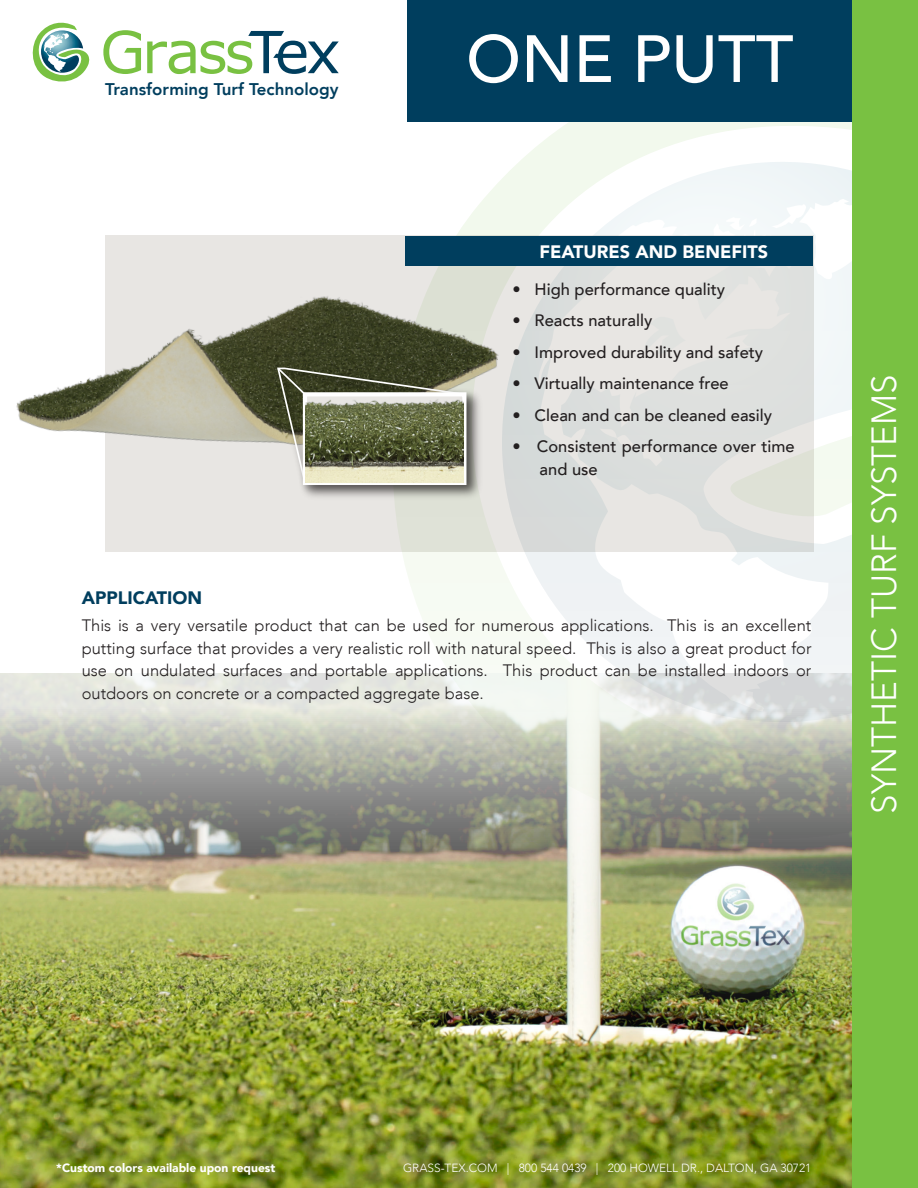
<style>
.page{position:relative;width:918px;height:1188px;background:#fff}
.page>*{position:absolute;margin:0;border:0;box-sizing:border-box;transform-origin:0 0}
.t1{font:500 66px "Avenir LT";color:#fff}
.t2{font:300 34.95px "Avenir LT";color:#fff}
.t3{font:900 18px "Avenir LT";color:#fff}
.t4{font:900 18px "Avenir LT";color:#003e5e}
.t5{font:800 16.95px "Avenir LT";color:#003e5e}
.t6{font:300 16.5px/22.5px "Avenir LT";color:#231f20;text-align:justify}
.t7{font:500 16.5px/22.5px "Avenir LT";color:#231f20}
.t8{font:900 12px "Avenir LT";color:#fff}
.t9{font:300 11.85px "Avenir LT";color:#fff}
</style>
<div class="page">
<img style="left:0;top:674px;width:852px;height:514px">
<svg style="left:393px;top:60px;width:459px;height:779px"></svg>
<svg style="left:32px;top:22px;width:58px;height:60px"></svg>
<svg style="left:103px;top:30px;width:38px;height:44px"></svg>
<svg style="left:147px;top:31px;width:192px;height:43px"></svg>
<div style="left:105px;top:236px;width:708px;height:316px;background:linear-gradient(to right,#e9e6e2,#dfe0dd)"></div>
<div style="left:405px;top:236px;width:408px;height:30px;background:#003e5e"></div>
<div style="left:408px;top:0;width:444px;height:122px;background:#003e5e"></div>
<div style="left:852px;top:0;width:66px;height:1188px;background:#79c142"></div>
<img style="left:16px;top:266px;width:500px;height:232px">
<img style="left:272px;top:362px;width:207px;height:135px">
<svg style="left:276px;top:367px;width:190px;height:118px;background:#696c55"></svg>
<img style="left:296px;top:385px;width:189px;height:116px">
<svg style="left:303px;top:392px;width:163px;height:93px"></svg>
<img style="left:306px;top:395px;width:158px;height:87px">
<p class="t5" style="left:105px;top:79px;width:235px">Transforming Turf Technology</p>
<p class="t4" style="left:82px;top:587px;width:122px">APPLICATION</p>
<h1 class="t1" style="left:466px;top:21px;width:329px">ONE PUTT</h1>
<p class="t3" style="left:539px;top:240px;width:230px">FEATURES AND BENEFITS</p>
<p class="t7" style="left:513px;top:278px;width:214px">• High performance quality</p>
<p class="t7" style="left:513px;top:310px;width:141px">• Reacts naturally</p>
<p class="t7" style="left:513px;top:341px;width:252px">• Improved durability and safety</p>
<p class="t7" style="left:513px;top:373px;width:218px">• Virtually maintenance free</p>
<p class="t7" style="left:513px;top:404px;width:261px">• Clean and can be cleaned easily</p>
<p class="t7" style="left:540px;top:436px;width:257px;text-indent:-27px">• Consistent performance over time and use</p>
<p class="t6" style="left:82px;top:614px;width:731px">This is a very versatile product that can be used for numerous applications. This is an excellent putting surface that provides a very realistic roll with natural speed. This is also a great product for use on undulated surfaces and portable applications. This product can be installed indoors or outdoors on concrete or a compacted aggregate base.</p>
<h2 class="t2" style="left:864px;top:814px;width:441px;rotate:-90deg">SYNTHETIC TURF SYSTEMS</h2>
<p class="t8" style="left:56px;top:1161px;width:221px">*Custom colors available upon request</p>
<p class="t9" style="left:403px;top:1161px;width:410px">GRASS-TEX.COM | 800 544 0439 | 200 HOWELL DR., DALTON, GA 30721</p>
</div>
